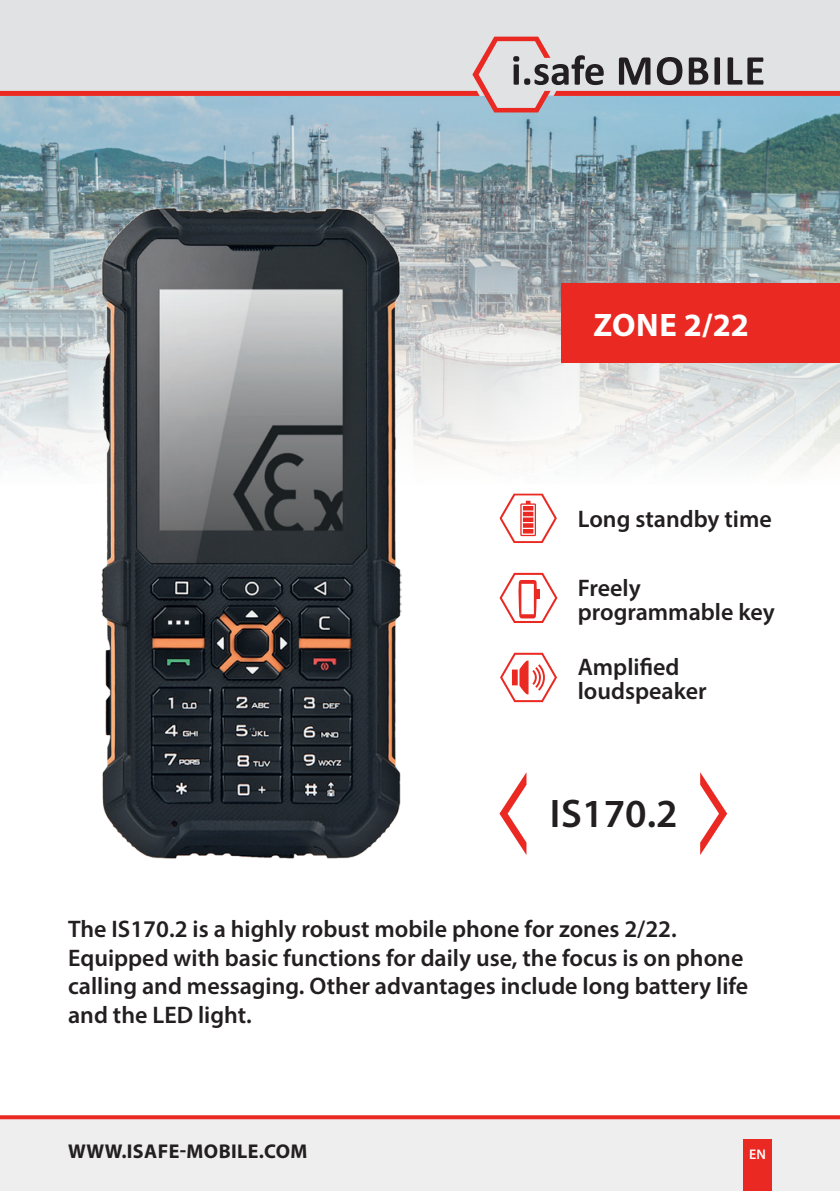
<style>
.page{position:relative;width:840px;height:1191px;background:#fff}
.page>*{position:absolute;margin:0;border:0;box-sizing:border-box;transform-origin:0 0}
.t1{font:600 40px "Myriad Pro";letter-spacing:.005em;color:#231f20}
.t2{font:700 32.6px "Myriad Pro";letter-spacing:.01em;color:#fff}
.t3{font:600 24px/28.8px "Myriad Pro";color:#231f20}
.t4{font:700 20px "Myriad Pro";letter-spacing:.02em;color:#231f20}
.t5{font:600 14px "Myriad Pro";color:#fff}
</style>
<div class="page">
<img style="left:0;top:112px;width:839px;height:358px">
<div style="left:0;top:1117px;width:839px;height:74px;background:#eeeeef"></div>
<svg style="left:0;top:1115px;width:839px;height:4px;fill:#ea2922"></svg>
<div style="left:0;top:0;width:839px;height:37px;background:#e1e2e4"></div>
<svg style="left:0;top:37px;width:839px;height:75px"></svg>
<svg style="left:499px;top:773px;width:27px;height:81px"></svg>
<svg style="left:700px;top:772px;width:26px;height:83px"></svg>
<div style="left:561px;top:283px;width:278px;height:80px;background:#ea2922"></div>
<svg style="left:499px;top:573px;width:58px;height:50px"></svg>
<img style="left:99px;top:206px;width:302px;height:653px">
<svg style="left:499px;top:493px;width:57px;height:50px"></svg>
<svg style="left:500px;top:653px;width:56px;height:49px"></svg>
<div style="left:743px;top:1139px;width:28px;height:52px;background:#ea2922"></div>
<h2 class="t2" style="left:593px;top:303px;width:157px">ZONE 2/22</h2>
<p class="t3" style="left:577px;top:504px;width:195px">Long standby time</p>
<p class="t3" style="left:577px;top:575px;width:198px;line-height:24px">Freely programmable key</p>
<p class="t3" style="left:577px;top:654px;width:130px;line-height:24px">Amplified loudspeaker</p>
<h1 class="t1" style="left:549px;top:788px;width:129px">IS170.2</h1>
<p class="t3" style="left:68px;top:913px;width:681px">The IS170.2 is a highly robust mobile phone for zones 2/22.<br>Equipped with basic functions for daily use, the focus is on phone calling and messaging. Other advantages include long battery life and the LED light.</p>
<p class="t4" style="left:68px;top:1138px;width:240px">WWW.ISAFE-MOBILE.COM</p>
<p class="t5" style="left:748px;top:1145px;width:18px">EN</p>
</div>
